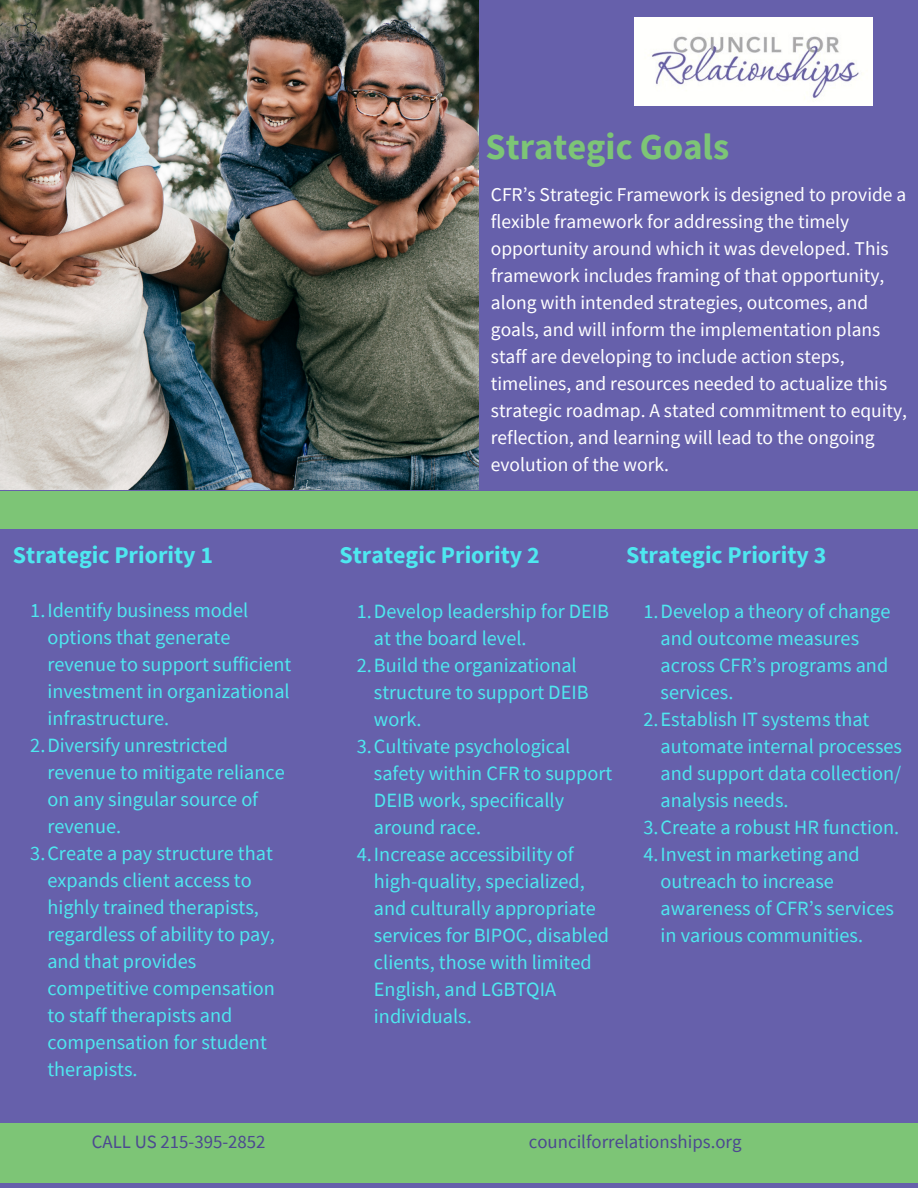
<style>
.page{position:relative;width:918px;height:1188px;background:#6660ab}
.page>*{position:absolute;margin:0;border:0;box-sizing:border-box;transform-origin:0 0}
.t1{font:700 36.45px "Source Sans Pro";color:#7dc576}
.t2{font:700 23.85px "Source Sans Pro";color:#4ee8f0}
.t3{font:20.25px/27px "Source Sans Pro";color:#4ee8f0}
.t4{font:19.5px/27px "Source Sans Pro";color:#fff}
.t5{font:18.75px "Source Sans Pro";color:#4c4890}
</style>
<div class="page">
<img style="left:0;top:0;width:478px;height:489px">
<img style="left:635px;top:18px;width:237px;height:88px">
<div style="left:0;top:1123px;width:918px;height:60px;background:#7dc576"></div>
<div style="left:0;top:491px;width:918px;height:38px;background:#7dc576"></div>
<p class="t1" style="left:486px;top:123px;width:245px">Strategic Goals</p>
<p class="t4" style="left:491px;top:181px;width:418px">CFR’s Strategic Framework is designed to provide a flexible framework for addressing the timely opportunity around which it was developed. This framework includes framing of that opportunity, along with intended strategies, outcomes, and goals, and will inform the implementation plans staff are developing to include action steps, timelines, and resources needed to actualize this strategic roadmap. A stated commitment to equity, reflection, and learning will lead to the ongoing evolution of the work.</p>
<p class="t2" style="left:13px;top:540px;width:202px">Strategic Priority 1</p>
<p class="t2" style="left:340px;top:540px;width:202px">Strategic Priority 2</p>
<p class="t2" style="left:626px;top:540px;width:202px">Strategic Priority 3</p>
<p class="t3" style="left:47px;top:597px;width:245px;text-indent:-17px">1.Identify business model options that generate revenue to support sufficient investment in organizational infrastructure.</p>
<p class="t3" style="left:47px;top:732px;width:239px;text-indent:-17px">2.Diversify unrestricted revenue to mitigate reliance on any singular source of revenue.</p>
<p class="t3" style="left:47px;top:840px;width:229px;text-indent:-17px">3.Create a pay structure that expands client access to highly trained therapists, regardless of ability to pay, and that provides competitive compensation to staff therapists and compensation for student therapists.</p>
<p class="t3" style="left:374px;top:598px;width:237px;text-indent:-17px">1.Develop leadership for DEIB at the board level.</p>
<p class="t3" style="left:374px;top:652px;width:216px;text-indent:-17px">2.Build the organizational structure to support DEIB work.</p>
<p class="t3" style="left:374px;top:733px;width:240px;text-indent:-17px">3.Cultivate psychological safety within CFR to support<br>DEIB work, specifically around race.</p>
<p class="t3" style="left:374px;top:841px;width:237px;text-indent:-17px">4.Increase accessibility of high-quality, specialized, and culturally appropriate services for BIPOC, disabled clients, those with limited<br>English, and LGBTQIA individuals.</p>
<p class="t3" style="left:661px;top:598px;width:231px;text-indent:-17px">1.Develop a theory of change and outcome measures across CFR’s programs and services.</p>
<p class="t3" style="left:661px;top:706px;width:243px;text-indent:-17px">2.Establish IT systems that automate internal processes and support data collection/ analysis needs.</p>
<p class="t3" style="left:643px;top:814px;width:257px">3.Create a robust HR function.</p>
<p class="t3" style="left:661px;top:841px;width:235px;text-indent:-17px">4.Invest in marketing and outreach to increase awareness of CFR’s services in various communities.</p>
<p class="t5" style="left:92px;top:1130px;width:175px">CALL US 215-395-2852</p>
<p class="t5" style="left:529px;top:1130px;width:214px">councilforrelationships.org</p>
</div>
